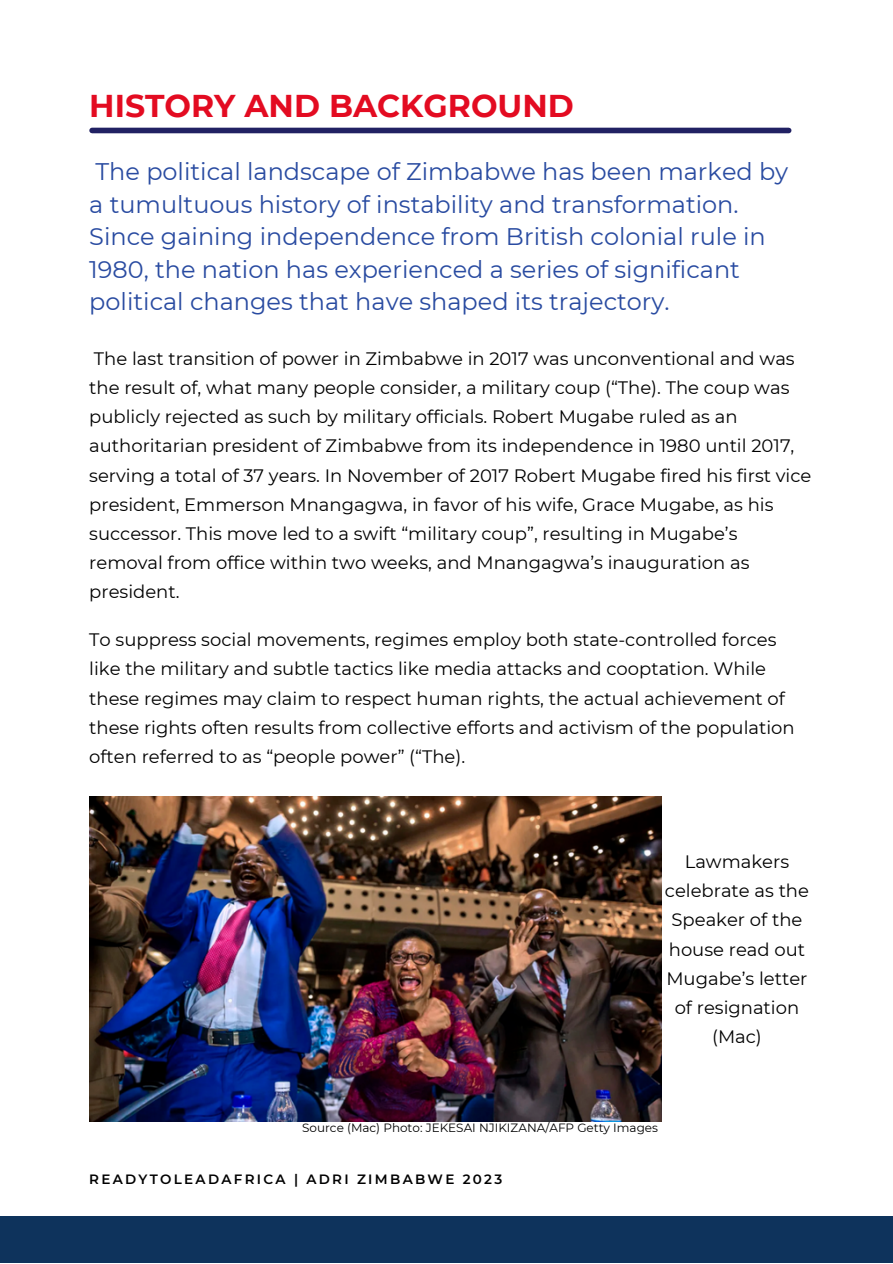
<style>
.page{position:relative;width:893px;height:1264px;background:#fff}
.page>*{position:absolute;margin:0;border:0;box-sizing:border-box;transform-origin:0 0}
.t1{font:700 31.5px "Montserrat";color:#e30b21}
.t2{font:24px/32.5px "Montserrat";color:#294ba1}
.t3{font:18px/29.2px "Montserrat";color:#000}
.t4{font:600 13.5px "Montserrat";letter-spacing:.17em;color:#000001}
.t5{font:12px "Montserrat";color:#000}
</style>
<div class="page">
<div style="left:0;top:1216px;width:892px;height:46px;background:#0e335c"></div>
<div style="left:92px;top:128px;width:696px;height:5px;background:#212163"></div>
<img style="left:89px;top:796px;width:572px;height:325px">
<p class="t1" style="left:89px;top:87px;width:486px">HISTORY AND BACKGROUND</p>
<p class="t2" style="left:89px;top:155px;width:700px">The political landscape of Zimbabwe has been marked by a tumultuous history of instability and transformation.<br>Since gaining independence from British colonial rule in 1980, the nation has experienced a series of significant political changes that have shaped its trajectory.</p>
<p class="t3" style="left:89px;top:343px;width:723px">The last transition of power in Zimbabwe in 2017 was unconventional and was the result of, what many people consider, a military coup (“The). The coup was publicly rejected as such by military officials. Robert Mugabe ruled as an authoritarian president of Zimbabwe from its independence in 1980 until 2017, serving a total of 37 years. In November of 2017 Robert Mugabe fired his first vice president, Emmerson Mnangagwa, in favor of his wife, Grace Mugabe, as his successor. This move led to a swift “military coup”, resulting in Mugabe’s removal from office within two weeks, and Mnangagwa’s inauguration as president.</p>
<p class="t3" style="left:89px;top:625px;width:707px">To suppress social movements, regimes employ both state-controlled forces like the military and subtle tactics like media attacks and cooptation. While these regimes may claim to respect human rights, the actual achievement of these rights often results from collective efforts and activism of the population often referred to as “people power” (“The).</p>
<p class="t3" style="left:664px;top:846px;width:146px;text-align:center">Lawmakers celebrate as the<br>Speaker of the house read out<br>Mugabe’s letter of resignation</p>
<p class="t3" style="left:712px;top:1022px;width:51px">(Mac)</p>
<p class="t5" style="left:302px;top:1119px;width:357px">Source (Mac) Photo: JEKESAI NJIKIZANA/AFP Getty Images</p>
<p class="t4" style="left:89px;top:1170px;width:414px">READYTOLEADAFRICA | ADRI ZIMBABWE 2023</p>
</div>
